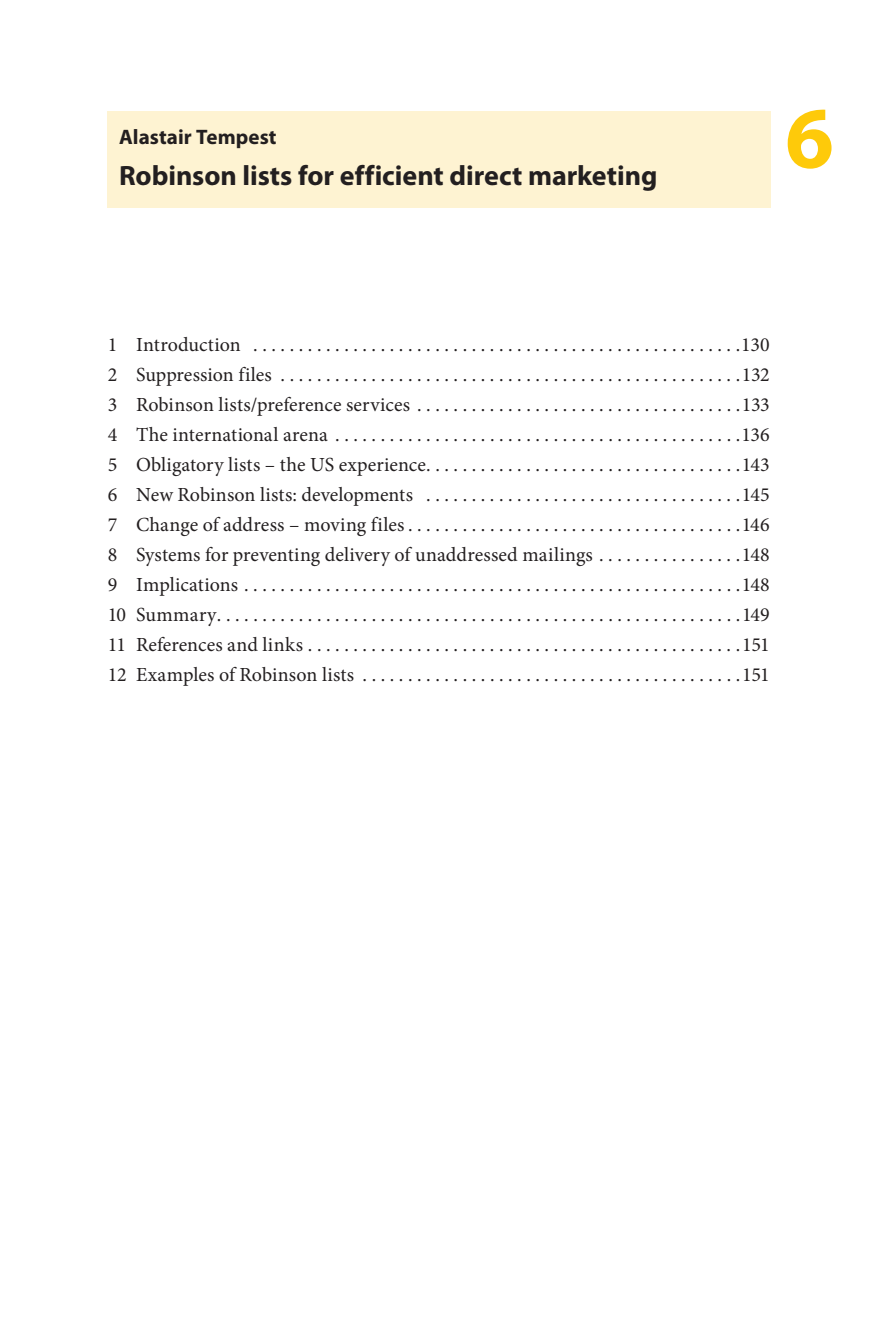
<style>
.page{position:relative;width:879px;height:1333px;background:#fff}
.page>*{position:absolute;margin:0;border:0;box-sizing:border-box;transform-origin:0 0}
.t1{font:700 88px "Myriad Pro";color:#feca0a}
.t2{font:700 28px "Myriad Pro";color:#231f20}
.t3{font:700 21px "Myriad Pro";letter-spacing:.005em;color:#231f20}
.t4{font:20px/30px "Minion Pro";letter-spacing:.005em;color:#231f20;text-align:justify}
</style>
<div class="page">
<div style="left:108px;top:111px;width:663px;height:97px;background:#fef3d2"></div>
<p class="t3" style="left:119px;top:123px;width:159px">Alastair Tempest</p>
<h2 class="t2" style="left:119px;top:157px;width:540px">Robinson lists for efficient direct marketing</h2>
<h1 class="t1" style="left:785px;top:81px;width:50px">6</h1>
<p class="t4" style="left:108px;top:329px;width:664px">1 Introduction ..................................................... 130<br>2 Suppression files .................................................. 132<br>3 Robinson lists/preference services ................................... 133<br>4 The international arena ............................................ 136<br>5 Obligatory lists – the US experience .................................. 143<br>6 New Robinson lists: developments .................................. 145<br>7 Change of address – moving files .................................... 146<br>8 Systems for preventing delivery of unaddressed mailings . . . . . . . . . . . . . . . 148<br>9 Implications ...................................................... 148<br>10 Summary ......................................................... 149<br>11 References and links ............................................... 151<br>12 Examples of Robinson lists ......................................... 151</p>
</div>
